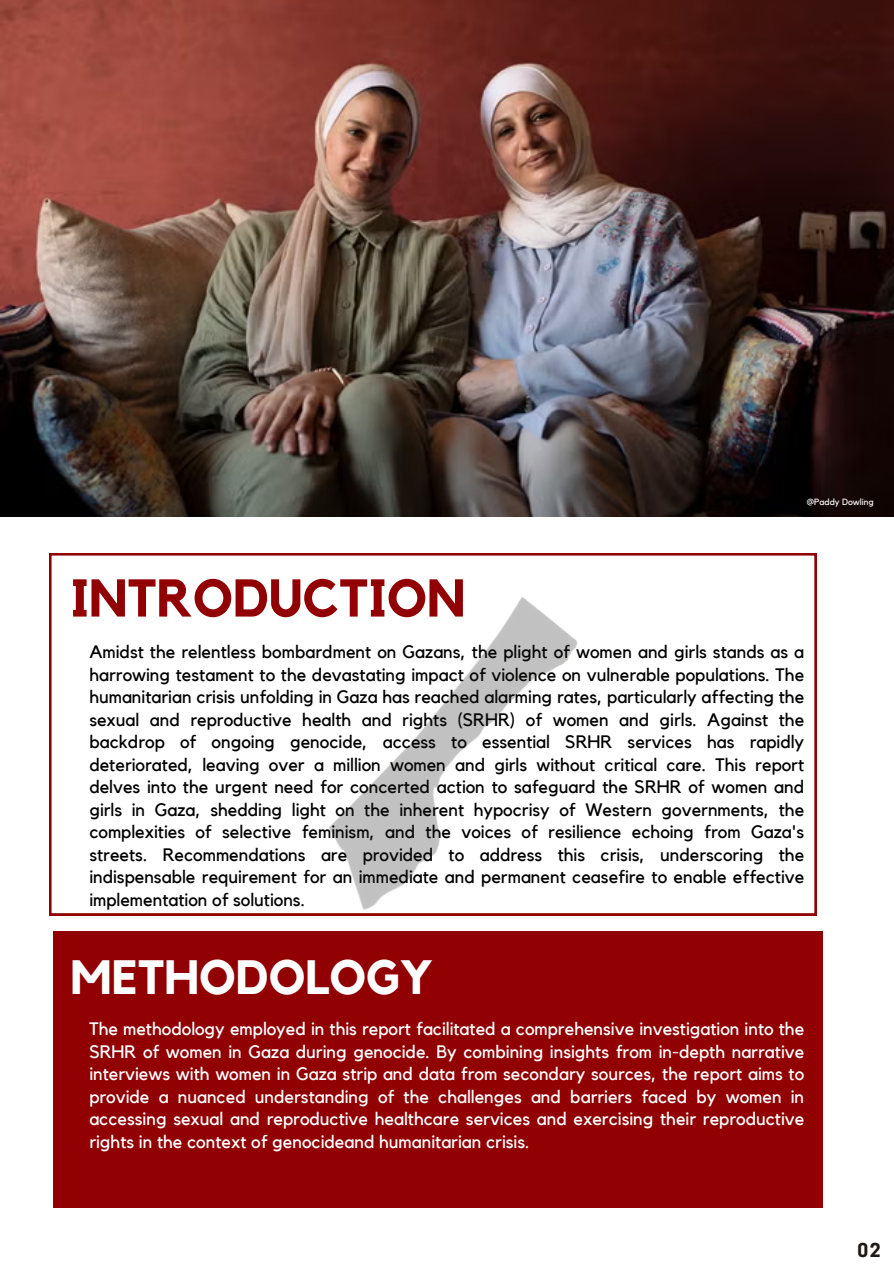
<style>
.page{position:relative;width:894px;height:1264px;background:#fff}
.page>*{position:absolute;margin:0;border:0;box-sizing:border-box;transform-origin:0 0}
.t1{font:700 52.5px "Kollektif";color:#910103}
.t2{font:700 48px "Kollektif";color:#fff}
.t3{font:18px/22.5px "Kollektif";color:#000;text-align:justify}
.t4{font:18px/22.5px "Kollektif";color:#fff;text-align:justify}
.t5{font:700 18px "Cooper Hewitt";color:#1f1916}
.t6{font:9px "Kollektif";color:#fff}
</style>
<div class="page">
<svg style="left:49px;top:553px;width:766px;height:362px"></svg>
<div style="left:53px;top:930px;width:769px;height:277px;background:#910103"></div>
<img style="left:257px;top:557px;width:351px;height:374px">
<img style="left:0;top:0;width:893px;height:516px">
<h1 class="t1" style="left:71px;top:574px;width:396px">INTRODUCTION</h1>
<p class="t6" style="left:806px;top:498px;width:68px">@Paddy Dowling</p>
<p class="t3" style="left:89px;top:641px;width:716px">Amidst the relentless bombardment on Gazans, the plight of women and girls stands as a harrowing testament to the devastating impact of violence on vulnerable populations. The humanitarian crisis unfolding in Gaza has reached alarming rates, particularly affecting the sexual and reproductive health and rights (SRHR) of women and girls. Against the backdrop of ongoing genocide, access to essential SRHR services has rapidly deteriorated, leaving over a million women and girls without critical care. This report delves into the urgent need for concerted action to safeguard the SRHR of women and girls in Gaza, shedding light on the inherent hypocrisy of Western governments, the complexities of selective feminism, and the voices of resilience echoing from Gaza's streets. Recommendations are provided to address this crisis, underscoring the indispensable requirement for an immediate and permanent ceasefire to enable effective implementation of solutions.</p>
<h2 class="t2" style="left:71px;top:955px;width:364px">METHODOLOGY</h2>
<p class="t4" style="left:89px;top:1018px;width:716px">The methodology employed in this report facilitated a comprehensive investigation into the SRHR of women in Gaza during genocide. By combining insights from in-depth narrative interviews with women in Gaza strip and data from secondary sources, the report aims to provide a nuanced understanding of the challenges and barriers faced by women in accessing sexual and reproductive healthcare services and exercising their reproductive rights in the context of genocideand humanitarian crisis.</p>
<p class="t5" style="left:857px;top:1243px;width:25px">02</p>
</div>
